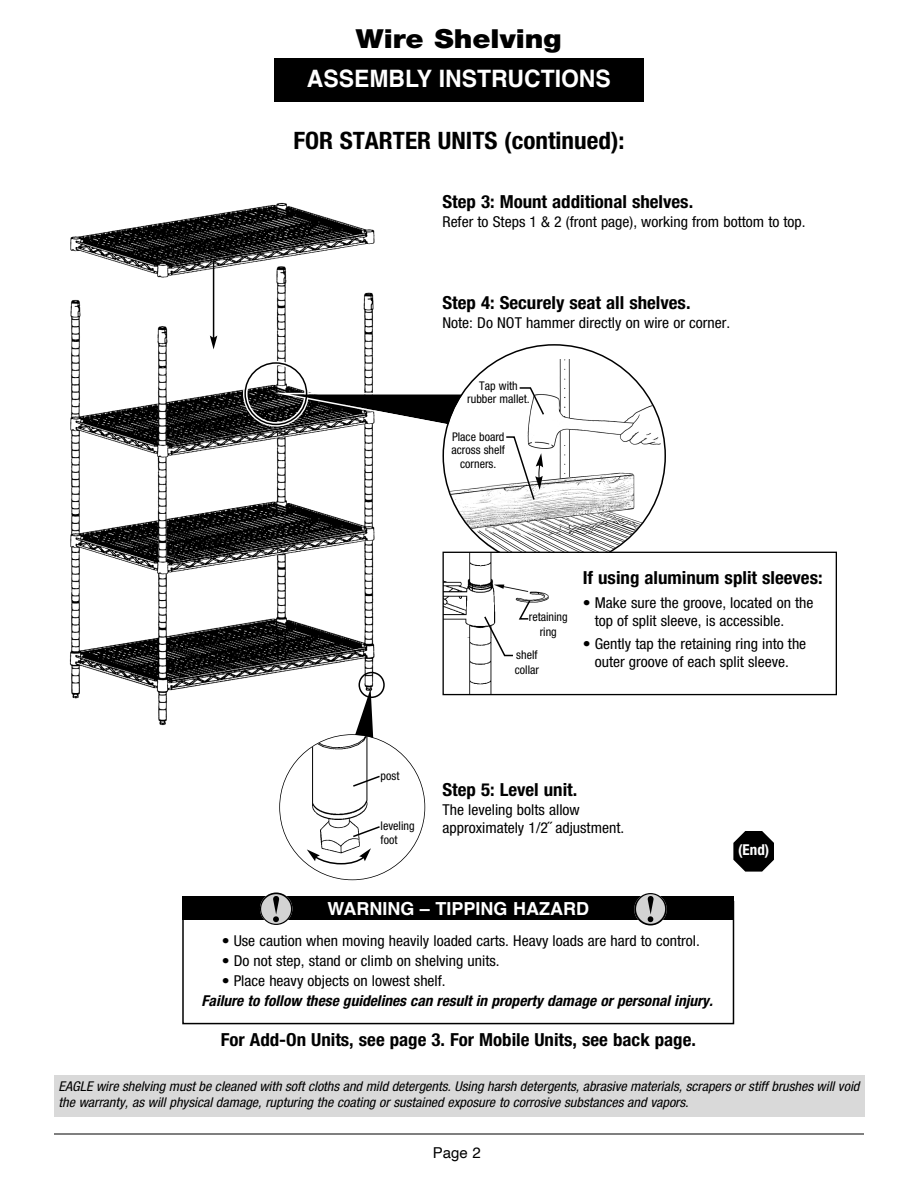
<style>
.page{position:relative;width:918px;height:1188px;background:#fff}
.page>*{position:absolute;margin:0;border:0;box-sizing:border-box;transform-origin:0 0}
.t1{font:900 26.25px "Helvetica Neue LT Pro";color:#000;scale:1.1 1}
.t2{font:700 condensed 24px "Helvetica Neue LT Pro";color:#000;scale:1.05 1}
.t3{font:700 24px "Helvetica";color:#fff;scale:.95 1}
.t4{font:700 condensed 18px "Helvetica Neue LT Pro";color:#000;scale:1.05 1}
.t5{font:700 18px "Helvetica";color:#fff}
.t6{font:condensed 15px/18px "Helvetica Neue LT Pro";color:#000;scale:1.05 1}
.t7{font:italic 700 condensed 15px "Helvetica Neue LT Pro";color:#000}
.t8{font:15px "Helvetica";color:#000}
.t9{font:700 condensed 15px "Helvetica Neue LT Pro";color:#fff}
.t10{font:italic condensed 13.5px/16.2px "Helvetica Neue LT Pro";color:#000;scale:1.05 1}
.t11{font:condensed 12px/13.5px "Helvetica Neue LT Pro";color:#000;text-align:center}
</style>
<div class="page">
<div style="left:182px;top:901px;width:552px;height:123px;border:2px solid #000"></div>
<div style="left:182px;top:896px;width:552px;height:24px;background:#000"></div>
<img style="left:260px;top:892px;width:32px;height:33px;border-radius:50%">
<img style="left:634px;top:893px;width:33px;height:33px;border-radius:50%">
<img style="left:69px;top:202px;width:306px;height:524px">
<img style="left:303px;top:737px;width:65px;height:111px">
<svg style="left:351px;top:825px;width:29px;height:13px"></svg>
<svg style="left:337px;top:672px;width:48px;height:122px"></svg>
<hr style="left:213px;top:263px;width:1px;height:75px;background:#000">
<svg style="left:210px;top:336px;width:7px;height:13px"></svg>
<svg style="left:307px;top:848px;width:64px;height:17px"></svg>
<svg style="left:442px;top:344px;width:224px;height:224px"></svg>
<svg style="left:518px;top:386px;width:27px;height:30px"></svg>
<svg style="left:243px;top:361px;width:237px;height:69px"></svg>
<svg style="left:505px;top:436px;width:38px;height:65px"></svg>
<hr style="left:54px;top:1134px;width:810px;height:1px;background:#000">
<div style="left:444px;top:553px;width:392px;height:141px;background:#fff"></div>
<img style="left:445px;top:554px;width:104px;height:139px">
<div style="left:443px;top:552px;width:394px;height:143px;border:1px solid #000"></div>
<svg style="left:483px;top:599px;width:49px;height:58px"></svg>
<div style="left:54px;top:1075px;width:810px;height:42px;background:#d9d9d9"></div>
<svg style="left:733px;top:831px;width:41px;height:41px"></svg>
<div style="left:274px;top:58px;width:370px;height:44px;background:#000"></div>
<h1 class="t1" style="left:356px;top:24px;width:189px">Wire Shelving</h1>
<h2 class="t3" style="left:307px;top:68px;width:321px">ASSEMBLY INSTRUCTIONS</h2>
<h2 class="t2" style="left:293px;top:132px;width:317px">FOR STARTER UNITS (continued):</h2>
<p class="t4" style="left:442px;top:195px;width:240px">Step 3: Mount additional shelves.</p>
<p class="t6" style="left:442px;top:214px;width:347px">Refer to Steps 1 &amp; 2 (front page), working from bottom to top.</p>
<p class="t4" style="left:442px;top:296px;width:238px">Step 4: Securely seat all shelves.</p>
<p class="t6" style="left:442px;top:315px;width:276px">Note: Do NOT hammer directly on wire or corner.</p>
<p class="t11" style="left:467px;top:380px;width:64px">Tap with rubber mallet.</p>
<p class="t11" style="left:451px;top:431px;width:55px">Place board across shelf corners.</p>
<p class="t11" style="left:529px;top:611px;width:40px;line-height:14.4px">retaining ring</p>
<p class="t11" style="left:515px;top:649px;width:26px;line-height:14.4px;text-align:left">shelf collar</p>
<p class="t4" style="left:583px;top:572px;width:230px">If using aluminum split sleeves:</p>
<p class="t6" style="left:595px;top:595px;width:210px;text-indent:-12px">• Make sure the groove, located on the top of split sleeve, is accessible.</p>
<p class="t6" style="left:583px;top:636px;width:214px;text-align:center">• Gently tap the retaining ring into the outer groove of each split sleeve.</p>
<p class="t11" style="left:381px;top:770px;width:20px">post</p>
<p class="t11" style="left:381px;top:820px;width:35px;text-align:left">leveling foot</p>
<p class="t4" style="left:442px;top:783px;width:130px">Step 5: Level unit.</p>
<p class="t6" style="left:442px;top:802px;width:175px">The leveling bolts allow approximately 1/2˝ adjustment.</p>
<p class="t9" style="left:738px;top:844px;width:33px">(End)</p>
<p class="t5" style="left:327px;top:901px;width:263px">WARNING – TIPPING HAZARD</p>
<p class="t6" style="left:222px;top:933px;width:457px">• Use caution when moving heavily loaded carts. Heavy loads are hard to control.</p>
<p class="t6" style="left:222px;top:953px;width:266px">• Do not step, stand or climb on shelving units.</p>
<p class="t6" style="left:222px;top:973px;width:215px">• Place heavy objects on lowest shelf.</p>
<p class="t7" style="left:201px;top:996px;width:513px">Failure to follow these guidelines can result in property damage or personal injury.</p>
<p class="t4" style="left:221px;top:1034px;width:454px">For Add-On Units, see page 3. For Mobile Units, see back page.</p>
<p class="t10" style="left:58px;top:1079px;width:764px">EAGLE wire shelving must be cleaned with soft cloths and mild detergents. Using harsh detergents, abrasive materials, scrapers or stiff brushes will void the warranty, as will physical damage, rupturing the coating or sustained exposure to corrosive substances and vapors.</p>
<p class="t8" style="left:433px;top:1147px;width:49px">Page 2</p>
</div>
